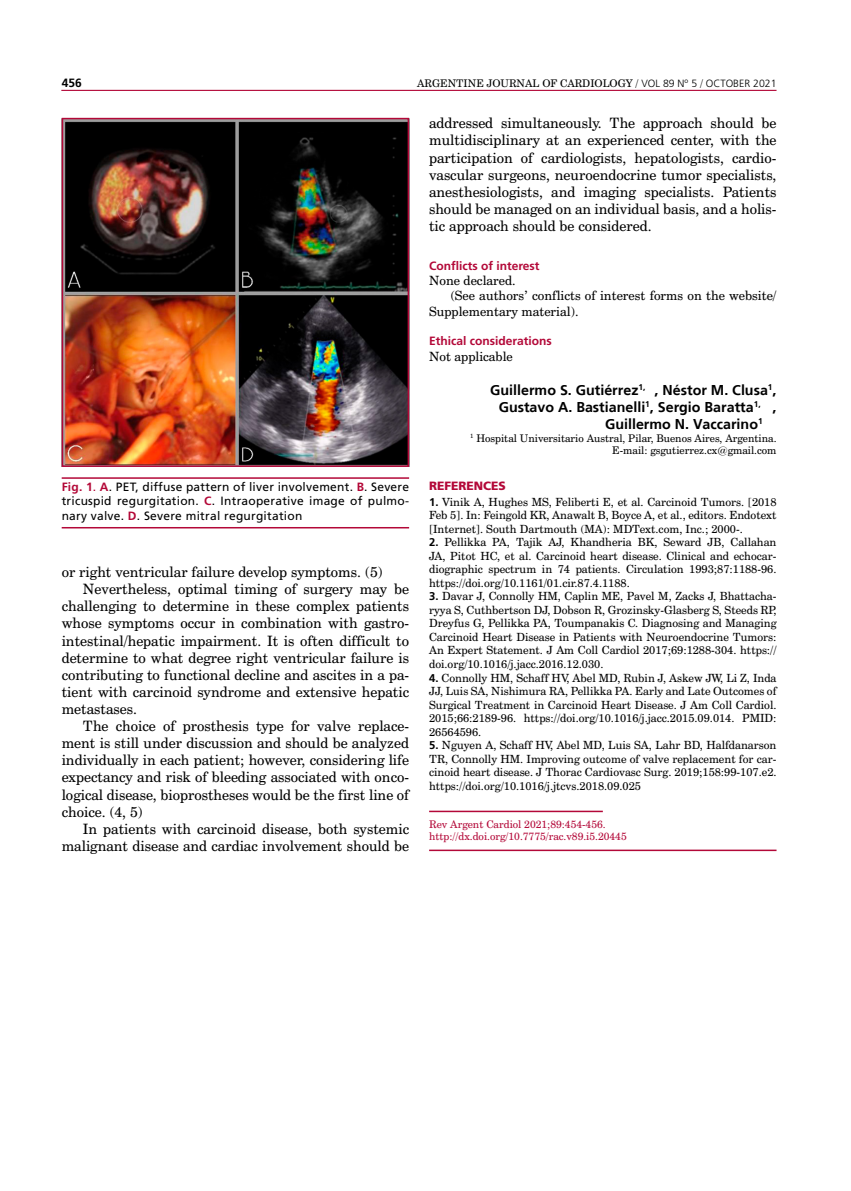
<style>
.page{position:relative;width:851px;height:1191px;background:#fff}
.page>*{position:absolute;margin:0;border:0;box-sizing:border-box;transform-origin:0 0}
.t1{font:14.25px/17.1px "Century Schoolbook BT";color:#000;text-align:justify}
.t2{font:700 14.25px "Frutiger";color:#000}
.t3{font:12.75px "Century Schoolbook BT";color:#000}
.t4{font:12px/14.4px "Frutiger LT Std";letter-spacing:.02em;color:#000;text-align:justify}
.t5{font:700 12px "Frutiger LT Std";color:#b30838}
.t6{font:900 12px "Frutiger LT Std";color:#b30838}
.t7{font:700 12px "Frutiger LT Std";color:#000}
.t8{font:11.25px/13.5px "Century Schoolbook BT";color:#000;text-align:justify}
.t9{font:10.5px/12.6px "Century Schoolbook BT";color:#000;text-align:right}
.t10{font:10.5px/12.6px "Century Schoolbook BT";color:#b30838}
.s1{font-family:"Frutiger LT Std";font-weight:300}
.s2{font-weight:700;color:#b30838}
.s3{color:#b30838}
.s4{font-family:"Frutiger LT Std";font-weight:700}
</style>
<div class="page">
<hr style="left:61px;top:90px;width:715px;height:1px;background:#b30838">
<img style="left:65px;top:121px;width:341px;height:343px">
<hr style="left:62px;top:527px;width:347px;height:1px;background:#b30838">
<hr style="left:62px;top:477px;width:347px;height:2px;background:#b30838">
<div style="left:62px;top:118px;width:347px;height:349px;border:2px solid #b30838"></div>
<hr style="left:429px;top:849px;width:347px;height:2px;background:#b30838">
<hr style="left:429px;top:810px;width:173px;height:2px;background:#b30838">
<p class="t7" style="left:62px;top:75px;width:22px">456</p>
<p class="t9" style="left:417px;top:77px;width:361px">ARGENTINE JOURNAL OF CARDIOLOGY / <span class="s1">VOL 89 Nº 5</span> / <span class="s1">OCTOBER 2021</span></p>
<p class="t4" style="left:62px;top:480px;width:349px"><span class="s2">Fig. 1</span><span class="s3">.</span> <span class="s2">A</span>. PET, diffuse pattern of liver involvement. <span class="s2">B</span>. Severe tricuspid regurgitation. <span class="s2">C</span>. Intraoperative image of pulmo&shy;nary valve. <span class="s2">D</span>. Severe mitral regurgitation</p>
<p class="t1" style="left:62px;top:563px;width:322px">or right ventricular failure develop symptoms. (5)</p>
<p class="t1" style="left:83px;top:580px;width:327px">Nevertheless, optimal timing of surgery may be</p>
<p class="t1" style="left:62px;top:597px;width:349px">challenging to determine in these complex patients</p>
<p class="t1" style="left:62px;top:614px;width:349px">whose symptoms occur in combination with gastro-</p>
<p class="t1" style="left:62px;top:632px;width:349px">intestinal/hepatic impairment. It is often difficult to</p>
<p class="t1" style="left:62px;top:649px;width:349px">determine to what degree right ventricular failure is</p>
<p class="t1" style="left:62px;top:666px;width:349px">contributing to functional decline and ascites in a pa-</p>
<p class="t1" style="left:62px;top:683px;width:349px">tient with carcinoid syndrome and extensive hepatic</p>
<p class="t1" style="left:62px;top:700px;width:77px">metastases.</p>
<p class="t1" style="left:83px;top:717px;width:327px">The choice of prosthesis type for valve replace-</p>
<p class="t1" style="left:62px;top:734px;width:349px">ment is still under discussion and should be analyzed</p>
<p class="t1" style="left:62px;top:751px;width:349px">individually in each patient; however, considering life</p>
<p class="t1" style="left:62px;top:768px;width:349px">expectancy and risk of bleeding associated with onco-</p>
<p class="t1" style="left:62px;top:785px;width:349px">logical disease, bioprostheses would be the first line of</p>
<p class="t1" style="left:62px;top:803px;width:83px">choice. (4, 5)</p>
<p class="t1" style="left:83px;top:820px;width:327px">In patients with carcinoid disease, both systemic</p>
<p class="t1" style="left:62px;top:837px;width:349px">malignant disease and cardiac involvement should be</p>
<p class="t1" style="left:429px;top:115px;width:349px">addressed simultaneously. The approach should be multidisciplinary at an experienced center, with the participation of cardiologists, hepatologists, cardio&shy;vascular surgeons, neuroendocrine tumor specialists, anesthesiologists, and imaging specialists. Patients should be managed on an individual basis, and a holis&shy;tic approach should be considered.</p>
<p class="t5" style="left:429px;top:258px;width:112px">Conflicts of interest</p>
<p class="t3" style="left:429px;top:273px;width:88px">None declared.</p>
<p class="t3" style="left:450px;top:288px;width:327px">(See authors’ conflicts of interest forms on the website/</p>
<p class="t3" style="left:429px;top:303px;width:151px">Supplementary material).</p>
<p class="t5" style="left:429px;top:334px;width:124px">Ethical considerations</p>
<p class="t3" style="left:429px;top:348px;width:85px">Not applicable</p>
<p class="t2" style="left:490px;top:381px;width:288px">Guillermo S. Gutiérrez<sup>1,</sup> , Néstor M. Clusa<sup>1</sup>,</p>
<p class="t2" style="left:498px;top:399px;width:279px">Gustavo A. Bastianelli<sup>1</sup>, Sergio Baratta<sup>1,</sup> ,</p>
<p class="t2" style="left:605px;top:416px;width:159px">Guillermo N. Vaccarino<sup>1</sup></p>
<p class="t9" style="left:470px;top:431px;width:308px"><sup>1</sup> Hospital Universitario Austral, Pilar, Buenos Aires, Argentina.<br>E-mail: gsgutierrez.cx@gmail.com</p>
<p class="t6" style="left:429px;top:479px;width:78px">REFERENCES</p>
<p class="t8" style="left:429px;top:495px;width:349px"><span class="s4">1.</span> Vinik A, Hughes MS, Feliberti E, et al. Carcinoid Tumors. [2018<br>Feb 5]. In: Feingold KR, Anawalt B, Boyce A, et al., editors. Endotext [Internet]. South Dartmouth (MA): MDText.com, Inc.; 2000-.</p>
<p class="t8" style="left:429px;top:535px;width:349px"><span class="s4">2.</span> Pellikka PA, Tajik AJ, Khandheria BK, Seward JB, Callahan JA, Pitot HC, et al. Carcinoid heart disease. Clinical and echocar&shy;diographic spectrum in 74 patients. Circulation 1993;87:1188-96. https://doi.org/10.1161/01.cir.87.4.1188.</p>
<p class="t8" style="left:429px;top:589px;width:349px"><span class="s4">3.</span> Davar J, Connolly HM, Caplin ME, Pavel M, Zacks J, Bhattacha&shy;ryya S, Cuthbertson DJ, Dobson R, Grozinsky-Glasberg S, Steeds RP, Dreyfus G, Pellikka PA, Toumpanakis C. Diagnosing and Managing Carcinoid Heart Disease in Patients with Neuroendocrine Tumors:<br>An Expert Statement. J Am Coll Cardiol 2017;69:1288-304. https:// doi.org/10.1016/j.jacc.2016.12.030.</p>
<p class="t8" style="left:429px;top:670px;width:349px"><span class="s4">4.</span> Connolly HM, Schaff HV, Abel MD, Rubin J, Askew JW, Li Z, Inda JJ, Luis SA, Nishimura RA, Pellikka PA. Early and Late Outcomes of Surgical Treatment in Carcinoid Heart Disease. J Am Coll Cardiol.<br>2015;66:2189-96. https://doi.org/10.1016/j.jacc.2015.09.014. PMID:<br>26564596.</p>
<p class="t8" style="left:429px;top:738px;width:349px"><span class="s4">5.</span> Nguyen A, Schaff HV, Abel MD, Luis SA, Lahr BD, Halfdanarson TR, Connolly HM. Improving outcome of valve replacement for car&shy;cinoid heart disease. J Thorac Cardiovasc Surg. 2019;158:99-107.e2. https://doi.org/10.1016/j.jtcvs.2018.09.025</p>
<p class="t10" style="left:429px;top:817px;width:199px">Rev Argent Cardiol 2021;89:454-456. http://dx.doi.org/10.7775/rac.v89.i5.20445</p>
</div>
